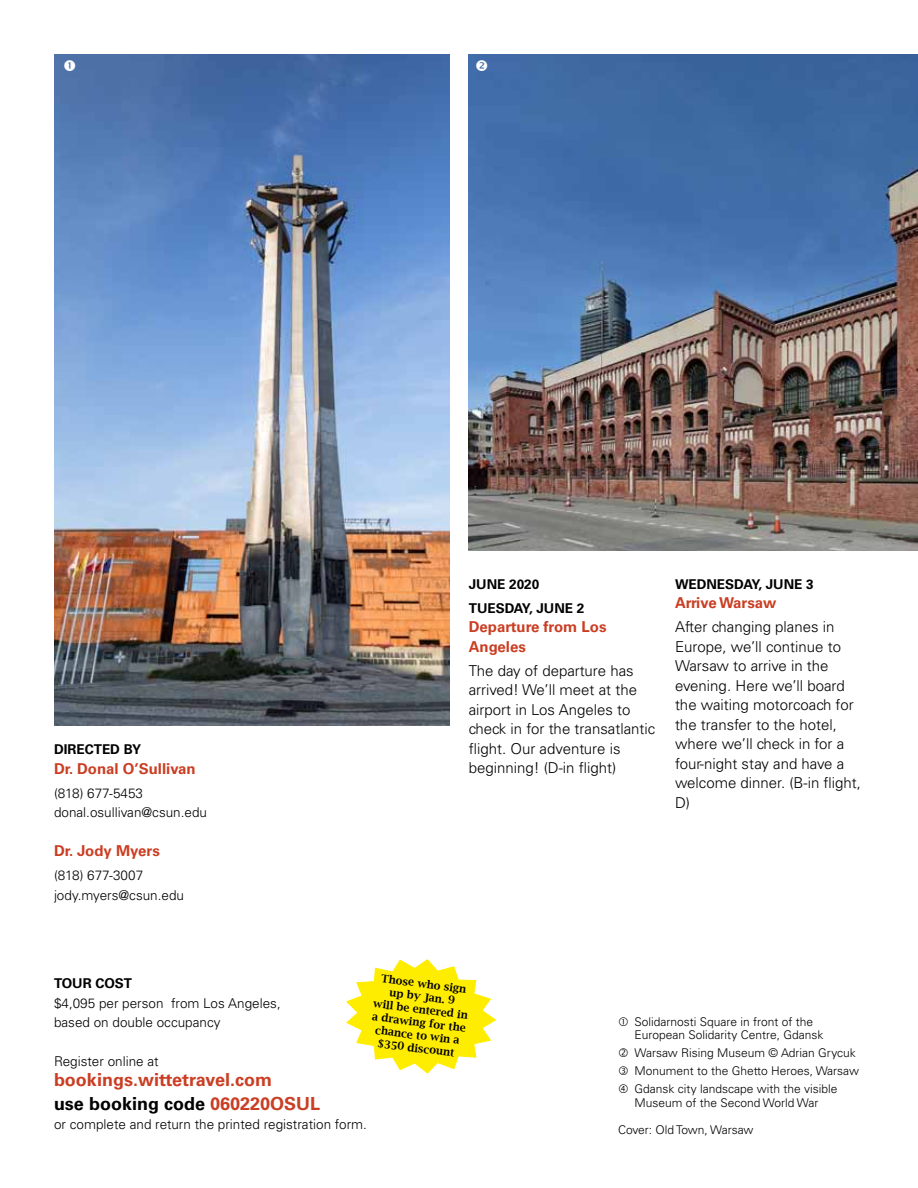
<style>
.page{position:relative;width:918px;height:1188px;background:#fff}
.page>*{position:absolute;margin:0;border:0;box-sizing:border-box;transform-origin:0 0}
.t1{font:700 18px/24px "Univers";color:#ca3e23}
.t2{font:300 15px/19.5px "Univers";color:#000}
.t3{font:700 15px/19.5px "Univers";color:#ca3e23}
.t4{font:300 13.5px/19.5px "Univers";color:#000}
.t5{font:700 13.5px/24px "Univers";color:#000}
.t6{font:300 12px/18px "Univers";color:#000}
.t7{font:600 10.8px/12.9px "Lucida Bright";color:#000;text-align:center}
.s1{font-weight:700;color:#ca3e23}
.s2{font-weight:700}
.s3{color:#000}
</style>
<div class="page">
<img style="left:468px;top:54px;width:450px;height:497px">
<img style="left:54px;top:54px;width:396px;height:671px">
<svg style="left:346px;top:959px;width:151px;height:115px"></svg>
<svg style="left:64px;top:60px;width:11px;height:11px"></svg>
<svg style="left:476px;top:60px;width:11px;height:11px"></svg>
<p class="t5" style="left:54px;top:738px;width:89px">Directed by</p>
<p class="t3" style="left:54px;top:759px;width:143px">Dr. Donal O’Sullivan</p>
<p class="t4" style="left:54px;top:783px;width:155px">(818) 677-5453 donal.osullivan@csun.edu</p>
<p class="t3" style="left:54px;top:841px;width:107px">Dr. Jody Myers</p>
<p class="t4" style="left:54px;top:866px;width:132px">(818) 677-3007 jody.myers@csun.edu</p>
<p class="t5" style="left:469px;top:572px;width:117px">June 2020<br>Tuesday, June 2</p>
<p class="t3" style="left:469px;top:618px;width:139px">Departure from Los<br>Angeles</p>
<p class="t2" style="left:469px;top:661px;width:188px">The day of departure has arrived! We’ll meet at the airport in Los Angeles to check in for the transatlantic flight. Our adventure is beginning! (D-in flight)</p>
<p class="t5" style="left:675px;top:572px;width:140px">Wednesday, June 3</p>
<p class="t2" style="left:675px;top:591px;width:161px;line-height:24px"><span class="s1">Arrive Warsaw<br></span>After changing planes in</p>
<p class="t2" style="left:675px;top:637px;width:188px">E urope, we’ll continue to<br>Warsaw to arrive in the evening. Here we’ll board the waiting motorcoach for the transfer to the hotel, where we’ll check in for a four-night stay and have a welcome dinner. (B-in flight,<br>D)</p>
<p class="t7" style="left:377px;top:971px;width:97px;rotate:7deg">Those who sign up by Jan. 9<br>will be entered in a drawing for the chance to win a $350 discount</p>
<p class="t4" style="left:54px;top:974px;width:228px"><span class="s2">To ur Cost<br></span>$4,095 per person from Los Angeles, based on double occupancy</p>
<p class="t4" style="left:54px;top:1052px;width:106px">Register online at</p>
<p class="t1" style="left:54px;top:1068px;width:268px">bookings.wittetravel.com<br><span class="s3">use booking code</span> 060220OSU L</p>
<p class="t4" style="left:54px;top:1115px;width:314px">or complete and return the printed registration form.</p>
<p class="t6" style="left:634px;top:1015px;width:190px;line-height:13.5px">Solidarnosti Square in front of the<br>E uropean Solidarity Centre, Gdansk</p>
<p class="t6" style="left:634px;top:1044px;width:226px">Warsaw Rising Museum © Adrian G rycuk<br>Monument to the Ghetto H eroes, Warsaw<br>Gdansk city landscape with the visible</p>
<p class="t6" style="left:634px;top:1094px;width:185px">Museum of the Second World War</p>
<p class="t6" style="left:618px;top:1121px;width:137px">Cover: Old Town, Warsaw</p>
</div>
